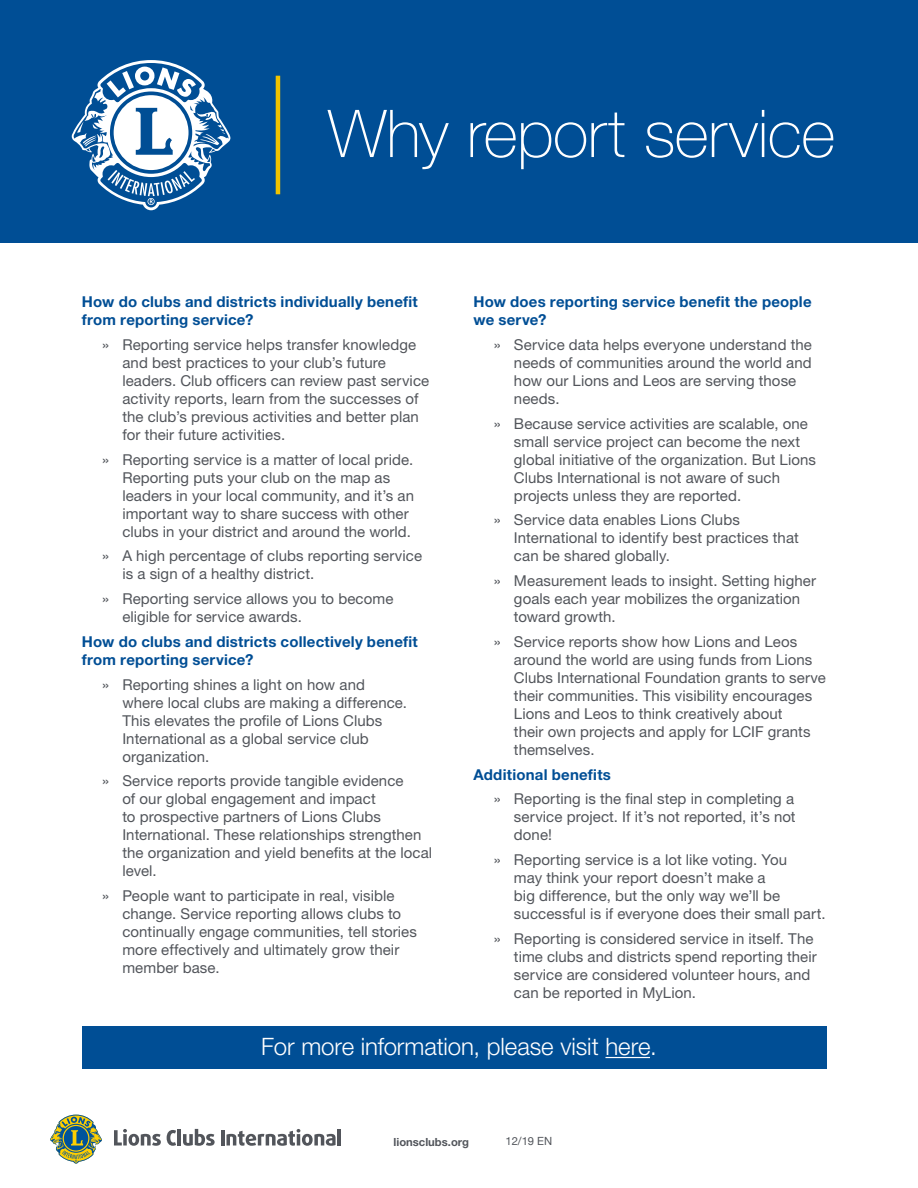
<style>
.page{position:relative;width:918px;height:1188px;background:#fff}
.page>*{position:absolute;margin:0;border:0;box-sizing:border-box;transform-origin:0 0}
.t1{font:100 66px "Helvetica Neue LT Std";letter-spacing:-.01em;color:#fff}
.t2{font:300 24px "Helvetica Neue LT Std";letter-spacing:-.005em;color:#fff}
.t3{font:15px/18px "Helvetica Neue LT Std";letter-spacing:.005em;color:#52555b}
.t4{font:700 15px/18px "Helvetica Neue LT Std";letter-spacing:.015em;color:#004e95}
.t5{font:700 11.25px "Helvetica Neue LT Std";color:#52555b}
.t6{font:11.25px "Helvetica Neue";color:#52555b}
</style>
<div class="page">
<div style="left:82px;top:1026px;width:744px;height:43px;background:#004e95"></div>
<div style="left:0;top:0;width:918px;height:243px;background:#004e95"></div>
<hr style="left:276px;top:76px;width:4px;height:118px;background:#f1c300">
<svg style="left:50px;top:1115px;width:52px;height:49px"></svg>
<svg style="left:114px;top:1129px;width:47px;height:17px"></svg>
<svg style="left:167px;top:1130px;width:9px;height:16px"></svg>
<hr style="left:178px;top:1129px;width:3px;height:17px;background:#52555b">
<svg style="left:183px;top:1129px;width:32px;height:17px"></svg>
<hr style="left:221px;top:1130px;width:3px;height:16px;background:#52555b">
<svg style="left:226px;top:1129px;width:110px;height:17px"></svg>
<hr style="left:338px;top:1129px;width:3px;height:17px;background:#52555b">
<svg style="left:72px;top:60px;width:158px;height:150px"></svg>
<hr style="left:606px;top:1057px;width:44px;height:1px;background:#fff">
<h1 class="t1" style="left:328px;top:96px;width:509px">Why report service</h1>
<p class="t4" style="left:82px;top:292px;width:337px">How do clubs and districts individually benefit from reporting service?</p>
<p class="t3" style="left:122px;top:335px;width:308px;text-indent:-20px">» Reporting service helps transfer knowledge and best practices to your club’s future leaders. Club officers can review past service activity reports, learn from the successes of the club’s previous activities and better plan for their future activities.</p>
<p class="t3" style="left:122px;top:450px;width:293px;text-indent:-20px">» Reporting service is a matter of local pride.<br>Reporting puts your club on the map as leaders in your local community, and it’s an important way to share success with other clubs in your district and around the world.</p>
<p class="t3" style="left:122px;top:547px;width:301px;text-indent:-20px">» A high percentage of clubs reporting service is a sign of a healthy district.</p>
<p class="t3" style="left:122px;top:590px;width:273px;text-indent:-20px">» Reporting service allows you to become eligible for service awards.</p>
<p class="t4" style="left:82px;top:632px;width:337px">How do clubs and districts collectively benefit from reporting service?</p>
<p class="t3" style="left:122px;top:675px;width:286px;text-indent:-20px">» Reporting shines a light on how and where local clubs are making a difference.<br>This elevates the profile of Lions Clubs International as a global service club organization.</p>
<p class="t3" style="left:122px;top:772px;width:311px;text-indent:-20px">» Service reports provide tangible evidence<br>of our global engagement and impact<br>to prospective partners of Lions Clubs International. These relationships strengthen the organization and yield benefits at the local level.</p>
<p class="t3" style="left:122px;top:887px;width:296px;text-indent:-20px">» People want to participate in real, visible change. Service reporting allows clubs to continually engage communities, tell stories more effectively and ultimately grow their member base.</p>
<p class="t4" style="left:473px;top:292px;width:340px">How does reporting service benefit the people we serve?</p>
<p class="t3" style="left:514px;top:335px;width:299px;text-indent:-20px">» Service data helps everyone understand the needs of communities around the world and how our Lions and Leos are serving those needs.</p>
<p class="t3" style="left:514px;top:414px;width:304px;text-indent:-20px">» Because service activities are scalable, one small service project can become the next global initiative of the organization. But Lions Clubs International is not aware of such projects unless they are reported.</p>
<p class="t3" style="left:514px;top:511px;width:286px;text-indent:-20px">» Service data enables Lions Clubs<br>International to identify best practices that can be shared globally.</p>
<p class="t3" style="left:514px;top:572px;width:304px;text-indent:-20px">» Measurement leads to insight. Setting higher goals each year mobilizes the organization toward growth.</p>
<p class="t3" style="left:514px;top:632px;width:313px;text-indent:-20px">» Service reports show how Lions and Leos around the world are using funds from Lions Clubs International Foundation grants to serve their communities. This visibility encourages Lions and Leos to think creatively about<br>their own projects and apply for LCIF grants themselves.</p>
<p class="t4" style="left:473px;top:765px;width:139px">Additional benefits</p>
<p class="t3" style="left:514px;top:790px;width:283px;text-align:justify;text-indent:-20px">» Reporting is the final step in completing a service project. If it’s not reported, it’s not done!</p>
<p class="t3" style="left:514px;top:851px;width:313px;text-indent:-20px">» Reporting service is a lot like voting. You<br>may think your report doesn’t make a<br>big difference, but the only way we’ll be successful is if everyone does their small part.</p>
<p class="t3" style="left:514px;top:929px;width:304px;text-indent:-20px">» Reporting is considered service in itself. The time clubs and districts spend reporting their service are considered volunteer hours, and can be reported in MyLion.</p>
<h2 class="t2" style="left:261px;top:1032px;width:397px">For more information, please visit here.</h2>
<p class="t5" style="left:394px;top:1135px;width:77px">lionsclubs.org</p>
<p class="t6" style="left:505px;top:1133px;width:48px">12/19 EN</p>
</div>
